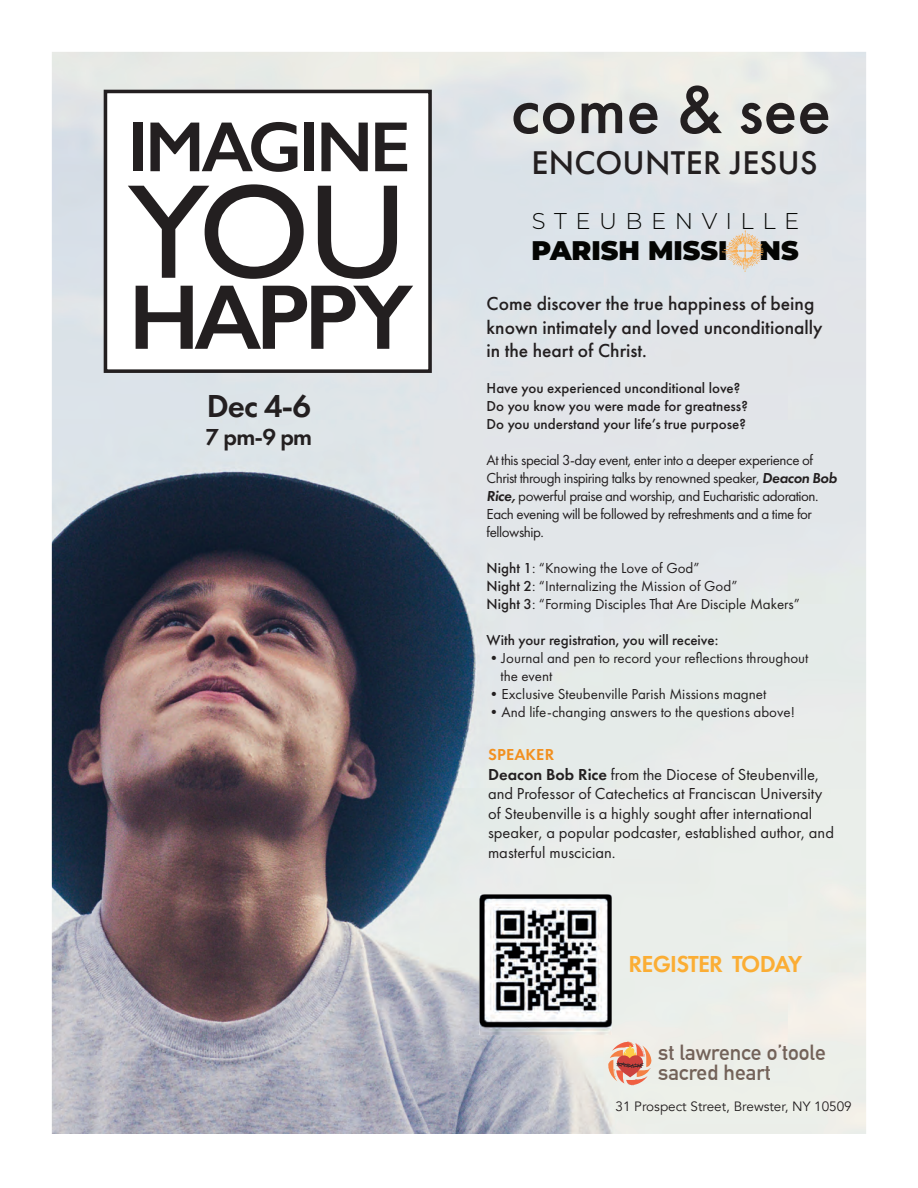
<style>
.page{position:relative;width:918px;height:1188px;background:#fff}
.page>*{position:absolute;margin:0;border:0;box-sizing:border-box;transform-origin:0 0}
.t1{font:135px "Gill Sans";color:#231f20}
.t2{font:600 92.55px "Gill Sans";letter-spacing:-.06em;color:#231f20}
.t3{font:600 71.25px "Gill Sans";letter-spacing:-.045em;color:#231f20}
.t4{font:500 70.05px "Futura PT";color:#231f20}
.t5{font:500 34.05px "Futura PT";letter-spacing:.01em;color:#231f20}
.t6{font:600 33px "Futura PT";color:#231f20}
.t7{font:900 26.85px "Montserrat";color:#040503}
.t8{font:600 24px "Futura PT";letter-spacing:-.03em;color:#fbad34}
.t9{font:600 24px "Futura PT";color:#231f20}
.t10{font:300 22.8px "Montserrat";letter-spacing:.375em;color:#040503}
.t11{font:700 21.45px/19.8px "DIN Alternate";color:#736259}
.t12{font:500 19.5px/23.4px "Futura PT";color:#231f20}
.t13{font:16.5px/19.5px "Futura PT";color:#231f20}
.t14{font:15px/18px "Futura PT";letter-spacing:-.015em;color:#231f20}
.t15{font:500 15px/18px "Futura PT";color:#231f20}
.t16{font:13.5px "Avenir";color:#231f20}
.s1{font-weight:600;font-style:italic}
.s2{font-weight:500}
.s3{font-weight:600;color:#f29020}
.s4{font-weight:600}
</style>
<div class="page">
<img style="left:52px;top:52px;width:814px;height:1082px">
<div style="left:105px;top:91px;width:325px;height:280px;background:#fff"></div>
<div style="left:104px;top:90px;width:328px;height:283px;border:4px solid #231f20"></div>
<svg style="left:722px;top:230px;width:41px;height:42px"></svg>
<svg style="left:608px;top:1040px;width:43px;height:45px"></svg>
<img style="left:480px;top:894px;width:132px;height:141px">
<h3 class="t3" style="left:128px;top:104px;width:284px">IMAGINE</h3>
<h1 class="t1" style="left:128px;top:154px;width:279px">YOU</h1>
<h2 class="t2" style="left:129px;top:262px;width:286px">HAPPY</h2>
<h3 class="t6" style="left:207px;top:395px;width:106px">Dec 4-6</h3>
<h3 class="t9" style="left:206px;top:429px;width:108px">7 pm-9 pm</h3>
<h3 class="t4" style="left:511px;top:79px;width:322px">come &amp; see</h3>
<h3 class="t5" style="left:532px;top:148px;width:288px">ENCOUNTER JESUS</h3>
<h3 class="t10" style="left:532px;top:208px;width:269px">STEUBENVILLE</h3>
<h3 class="t7" style="left:531px;top:235px;width:269px">PARISH MISSI NS</h3>
<h3 class="t12" style="left:487px;top:293px;width:337px">Come discover the true happiness of being known intimately and loved unconditionally in the heart of Christ.</h3>
<p class="t15" style="left:487px;top:380px;width:263px">Have you experienced unconditional love?<br>Do you know you were made for greatness?<br>Do you understand your life’s true purpose?</p>
<p class="t14" style="left:487px;top:452px;width:352px">At this special 3-day event, enter into a deeper experience of Christ through inspiring talks by renowned speaker, <span class="s1">Deacon Bob Rice,</span> powerful praise and worship, and Eucharistic adoration.<br>Each evening will be followed by refreshments and a time for fellowship.</p>
<p class="t14" style="left:487px;top:560px;width:315px"><span class="s2">Night 1</span>: “Knowing the Love of God”<br><span class="s2">Night 2</span>: “Internalizing the Mission of God”<br><span class="s2">Night 3</span>: “Forming Disciples That Are Disciple Makers”</p>
<p class="t15" style="left:487px;top:632px;width:233px">With your registration, you will receive:</p>
<p class="t14" style="left:501px;top:650px;width:309px;text-indent:-14px">•Journal and pen to record your reflections throughout the event</p>
<p class="t14" style="left:487px;top:686px;width:281px">•Exclusive Steubenville Parish Missions magnet</p>
<p class="t14" style="left:487px;top:704px;width:310px">•And life-changing answers to the questions above!</p>
<p class="t13" style="left:488px;top:746px;width:347px"><span class="s3">SPEAKER<br></span><span class="s4">Deacon Bob Rice</span> from the Diocese of Steubenville, and Professor of Catechetics at Franciscan University of Steubenville is a highly sought after international speaker, a popular podcaster, established author, and masterful muscician.</p>
<h3 class="t8" style="left:628px;top:956px;width:175px">REGISTER TODAY</h3>
<h3 class="t11" style="left:658px;top:1043px;width:169px">st lawrence o’toole sacred heart</h3>
<p class="t16" style="left:616px;top:1097px;width:238px">31 Prospect Street, Brewster, NY 10509</p>
</div>
